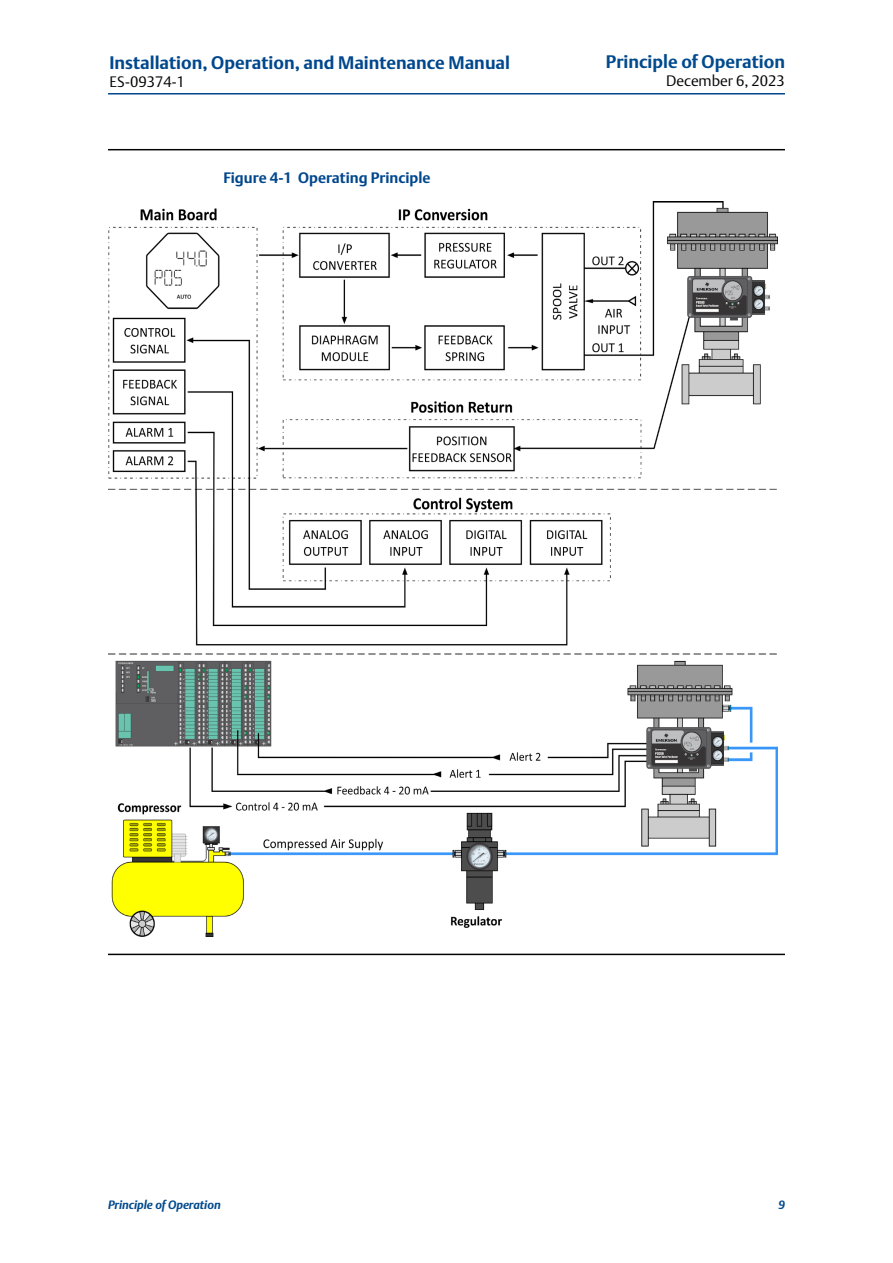
<style>
.page{position:relative;width:893px;height:1263px;background:#fff}
.page>*{position:absolute;margin:0;border:0;box-sizing:border-box;transform-origin:0 0}
.t1{font:700 18px "DTL Argo T";color:#01478d}
.t2{font:700 18px "DTL Argo T";color:#004a8d}
.t3{font:700 15px "DTL Argo T";color:#01478d}
.t4{font:300 15px "DTL Argo T";color:#040503}
.t5{font:italic 700 12px "DTL Argo T";color:#004a8d}
</style>
<div class="page">
<hr style="left:108px;top:93px;width:677px;height:2px;background:#01478d">
<hr style="left:108px;top:149px;width:677px;height:1px;background:#040503">
<hr style="left:108px;top:954px;width:677px;height:1px;background:#040503">
<img style="left:108px;top:202px;width:670px;height:734px">
<p class="t1" style="left:110px;top:52px;width:402px">Installation, Operation, and Maintenance Manual</p>
<p class="t4" style="left:110px;top:73px;width:77px">ES-09374-1</p>
<p class="t3" style="left:223px;top:169px;width:209px">Figure 4-1 Operating Principle</p>
<p class="t2" style="left:606px;top:51px;width:181px">Principle of Operation</p>
<p class="t4" style="left:666px;top:72px;width:120px">December 6, 2023</p>
<p class="t5" style="left:108px;top:1197px;width:114px">Principle of Operation</p>
<p class="t5" style="left:779px;top:1197px;width:8px">9</p>
</div>
